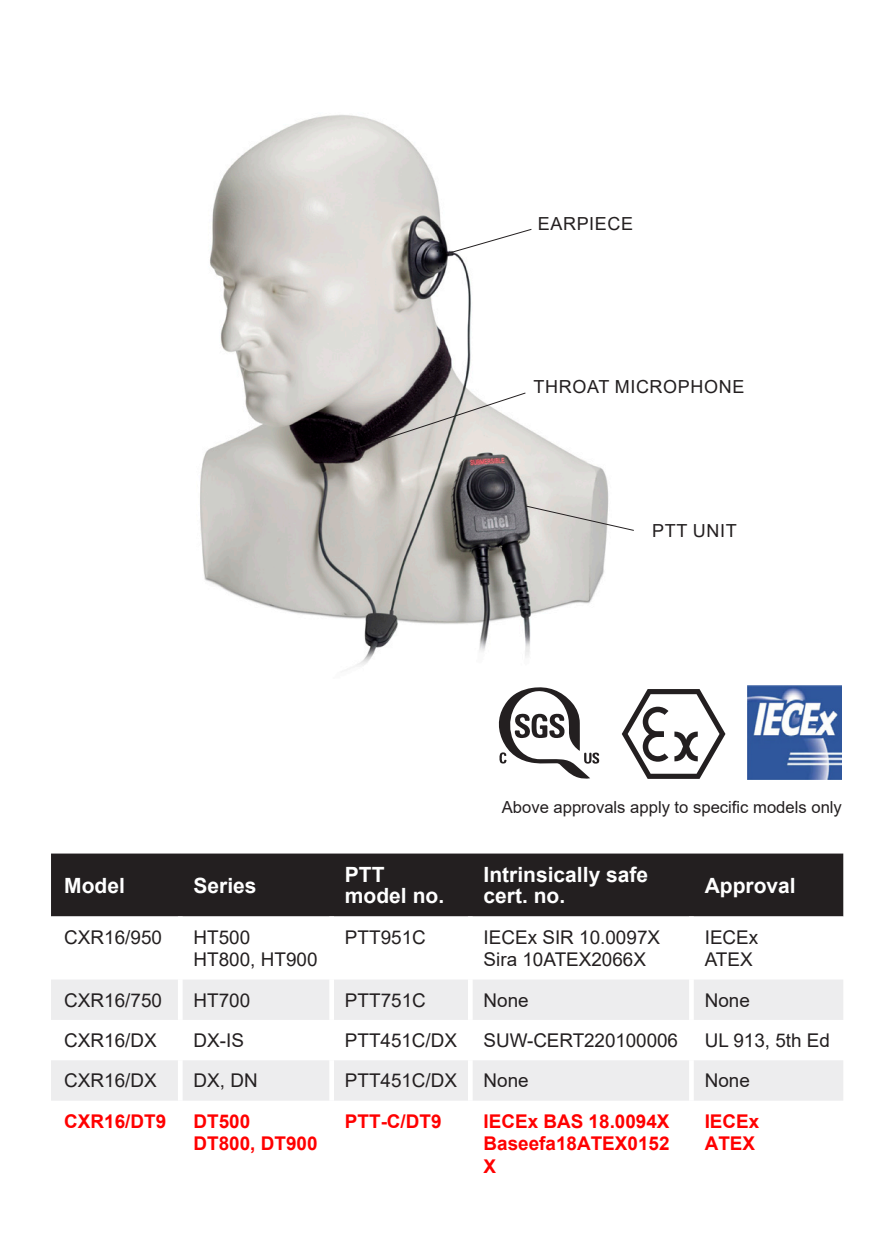
<style>
.page{position:relative;width:893px;height:1259px;background:#fff}
.page>*{position:absolute;margin:0;border:0;box-sizing:border-box;transform-origin:0 0}
.t1{font:700 21px/21px "Arial";color:#fff}
.t2{font:18.9px/22.8px "Arial";color:#231f20}
.t3{font:700 18.9px/22.8px "Arial";color:#f00;text-align:justify}
.t4{font:18px "Arial";letter-spacing:.035em;color:#231f20}
.t5{font:16.5px "Arial";color:#231f20}
</style>
<div class="page">
<img style="left:200px;top:115px;width:409px;height:551px">
<svg style="left:446px;top:228px;width:86px;height:27px"></svg>
<svg style="left:525px;top:505px;width:109px;height:26px"></svg>
<svg style="left:355px;top:392px;width:171px;height:57px;background:#ada9a7"></svg>
<img style="left:748px;top:685px;width:94px;height:95px">
<svg style="left:622px;top:689px;width:103px;height:90px"></svg>
<div style="left:51px;top:853px;width:792px;height:63px;background:#231f20"></div>
<svg style="left:51px;top:916px;width:792px;height:185px"></svg>
<svg style="left:51px;top:979px;width:792px;height:121px;fill:#ededee"></svg>
<div style="left:178px;top:916px;width:5px;height:63px;background:#fff"></div>
<div style="left:329px;top:916px;width:5px;height:63px;background:#fff"></div>
<div style="left:468px;top:916px;width:5px;height:63px;background:#fff"></div>
<div style="left:689px;top:916px;width:5px;height:63px;background:#fff"></div>
<div style="left:178px;top:979px;width:5px;height:41px;background:#fff"></div>
<div style="left:329px;top:979px;width:5px;height:41px;background:#fff"></div>
<div style="left:468px;top:979px;width:5px;height:41px;background:#fff"></div>
<div style="left:689px;top:979px;width:5px;height:41px;background:#fff"></div>
<div style="left:178px;top:1020px;width:5px;height:40px;background:#fff"></div>
<div style="left:329px;top:1020px;width:5px;height:40px;background:#fff"></div>
<div style="left:468px;top:1020px;width:5px;height:40px;background:#fff"></div>
<div style="left:689px;top:1020px;width:5px;height:40px;background:#fff"></div>
<div style="left:178px;top:1060px;width:5px;height:40px;background:#fff"></div>
<div style="left:329px;top:1060px;width:5px;height:40px;background:#fff"></div>
<div style="left:468px;top:1060px;width:5px;height:40px;background:#fff"></div>
<div style="left:689px;top:1060px;width:5px;height:40px;background:#fff"></div>
<div style="left:178px;top:1100px;width:5px;height:63px;background:#fff"></div>
<div style="left:329px;top:1100px;width:5px;height:63px;background:#fff"></div>
<div style="left:468px;top:1100px;width:5px;height:63px;background:#fff"></div>
<div style="left:689px;top:1100px;width:5px;height:63px;background:#fff"></div>
<svg style="left:498px;top:687px;width:102px;height:92px"></svg>
<p class="t4" style="left:538px;top:211px;width:97px">EARPIECE</p>
<p class="t4" style="left:534px;top:375px;width:212px">THROAT MICROPHONE</p>
<p class="t4" style="left:652px;top:519px;width:86px">PTT UNIT</p>
<p class="t1" style="left:64px;top:875px;width:62px">Model</p>
<p class="t1" style="left:194px;top:875px;width:65px">Series</p>
<p class="t2" style="left:64px;top:925px;width:99px">CXR16/950</p>
<p class="t2" style="left:194px;top:925px;width:58px">HT500</p>
<p class="t2" style="left:194px;top:948px;width:125px">HT800, HT900</p>
<p class="t1" style="left:345px;top:864px;width:41px">PTT</p>
<p class="t1" style="left:345px;top:885px;width:101px">model no.</p>
<p class="t5" style="left:502px;top:796px;width:342px">Above approvals apply to specific models only</p>
<p class="t1" style="left:484px;top:864px;width:166px">Intrinsically safe cert. no.</p>
<p class="t1" style="left:705px;top:875px;width:93px">Approval</p>
<p class="t2" style="left:345px;top:925px;width:82px">PTT951C</p>
<p class="t2" style="left:484px;top:925px;width:178px">IECEx SIR 10.0097X</p>
<p class="t2" style="left:484px;top:948px;width:164px">Sira 10ATEX2066X</p>
<p class="t2" style="left:705px;top:925px;width:55px">IECEx<br>ATEX</p>
<p class="t2" style="left:64px;top:988px;width:99px">CXR16/750</p>
<p class="t2" style="left:194px;top:988px;width:58px">HT700</p>
<p class="t2" style="left:345px;top:988px;width:82px">PTT751C</p>
<p class="t2" style="left:484px;top:988px;width:47px">None</p>
<p class="t2" style="left:705px;top:988px;width:47px">None</p>
<p class="t2" style="left:64px;top:1029px;width:94px">CXR16/DX</p>
<p class="t2" style="left:194px;top:1029px;width:52px">DX-IS</p>
<p class="t2" style="left:345px;top:1029px;width:114px">PTT451C/DX</p>
<p class="t2" style="left:484px;top:1029px;width:196px">SUW-CERT220100006</p>
<p class="t2" style="left:705px;top:1029px;width:127px">UL 913, 5th Ed</p>
<p class="t2" style="left:64px;top:1069px;width:94px">CXR16/DX</p>
<p class="t2" style="left:194px;top:1069px;width:66px">DX, DN</p>
<p class="t2" style="left:345px;top:1069px;width:114px">PTT451C/DX</p>
<p class="t2" style="left:484px;top:1069px;width:47px">None</p>
<p class="t2" style="left:705px;top:1069px;width:47px">None</p>
<p class="t3" style="left:64px;top:1110px;width:103px">CXR16/DT9</p>
<p class="t3" style="left:194px;top:1110px;width:58px">DT500</p>
<p class="t3" style="left:194px;top:1132px;width:125px">DT800, DT900</p>
<p class="t3" style="left:345px;top:1110px;width:98px">PTT-C/DT9</p>
<p class="t3" style="left:484px;top:1110px;width:187px">IECEx BAS 18.0094X Baseefa18ATEX0152<br>X</p>
<p class="t3" style="left:705px;top:1110px;width:56px">IECEx</p>
<p class="t3" style="left:705px;top:1132px;width:52px">ATEX</p>
</div>
